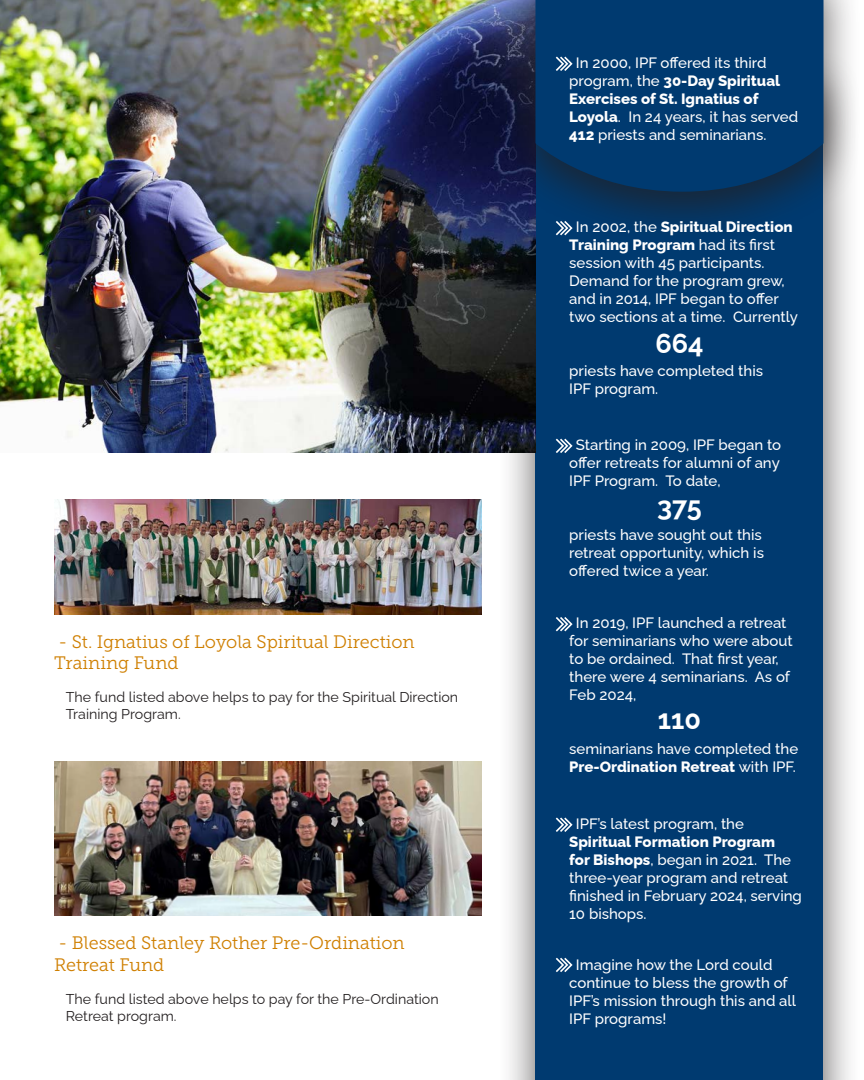
<style>
.page{position:relative;width:864px;height:1080px;background:#fff}
.page>*{position:absolute;margin:0;border:0;box-sizing:border-box;transform-origin:0 0}
.t1{font:700 27px "Raleway";color:#fff}
.t2{font:18px/21.6px "Museo Slab 300";color:#cf7f00}
.t3{font:500 15px/18px "Raleway";color:#fff}
.t4{font:14.25px/17.1px "Raleway";color:#231f20}
.s1{font-weight:800}
</style>
<div class="page">
<div style="left:497px;top:48px;width:364px;height:1032px;background:#231f20;opacity:.75"></div>
<div style="left:536px;top:71px;width:288px;height:1009px;background:#003a70"></div>
<img style="left:54px;top:500px;width:427px;height:114px">
<img style="left:54px;top:762px;width:427px;height:154px">
<img style="left:0;top:0;width:536px;height:452px">
<div style="left:497px;top:0;width:364px;height:244px;background:#231f20;opacity:.75"></div>
<svg style="left:536px;top:0;width:288px;height:192px"></svg>
<svg style="left:556px;top:57px;width:17px;height:14px"></svg>
<svg style="left:556px;top:818px;width:17px;height:14px"></svg>
<svg style="left:556px;top:221px;width:17px;height:14px"></svg>
<svg style="left:556px;top:439px;width:17px;height:14px"></svg>
<svg style="left:556px;top:617px;width:17px;height:14px"></svg>
<svg style="left:556px;top:958px;width:17px;height:14px"></svg>
<p class="t2" style="left:54px;top:631px;width:362px">- St. Ignatius of Loyola Spiritual Direction<br>Training Fund</p>
<p class="t4" style="left:66px;top:687px;width:394px">The fund listed above helps to pay for the Spiritual Direction<br>Training Program.</p>
<p class="t2" style="left:54px;top:933px;width:352px">- Blessed Stanley Rother Pre-Ordination<br>Retreat Fund</p>
<p class="t4" style="left:66px;top:989px;width:374px">The fund listed above helps to pay for the Pre-Ordination<br>Retreat program.</p>
<p class="t3" style="left:569px;top:52px;width:230px;text-indent:7px">In 2000, IPF offered its third program, the <span class="s1">30-Day Spiritual<br>Exercises of St. Ignatius of<br>Loyola</span>. In 24 years, it has served<br><span class="s1">412</span> priests and seminarians.</p>
<p class="t3" style="left:569px;top:216px;width:230px;text-indent:7px">In 2002, the <span class="s1">Spiritual Direction<br>Training Program</span> had its first session with 45 participants.<br>Demand for the program grew, and in 2014, IPF began to offer two sections at a time. Currently</p>
<p class="t3" style="left:569px;top:360px;width:195px">priests have completed this<br>IPF program.</p>
<p class="t1" style="left:655px;top:322px;width:50px">664</p>
<p class="t3" style="left:569px;top:434px;width:213px;text-align:justify;text-indent:7px">Starting in 2009, IPF began to offer retreats for alumni of any IPF Program. To date,</p>
<p class="t3" style="left:569px;top:524px;width:196px">priests have sought out this retreat opportunity, which is offered twice a year.</p>
<p class="t1" style="left:657px;top:485px;width:46px">375</p>
<p class="t3" style="left:569px;top:612px;width:225px;text-indent:7px">In 2019, IPF launched a retreat for seminarians who were about to be ordained. That first year, there were 4 seminarians. As of<br>Feb 2024,</p>
<p class="t1" style="left:658px;top:698px;width:45px">110</p>
<p class="t3" style="left:569px;top:738px;width:230px">seminarians have completed the<br><span class="s1">Pre-Ordination Retreat</span> with IPF.</p>
<p class="t3" style="left:569px;top:813px;width:234px;text-indent:7px">IPF’s latest program, the<br><span class="s1">Spiritual Formation Program<br>for Bishops</span>, began in 2021. The three-year program and retreat finished in February 2024, serving<br>10 bishops.</p>
<p class="t3" style="left:569px;top:954px;width:228px;text-indent:7px">Imagine how the Lord could continue to bless the growth of<br>IPF’s mission through this and all<br>IPF programs!</p>
</div>
